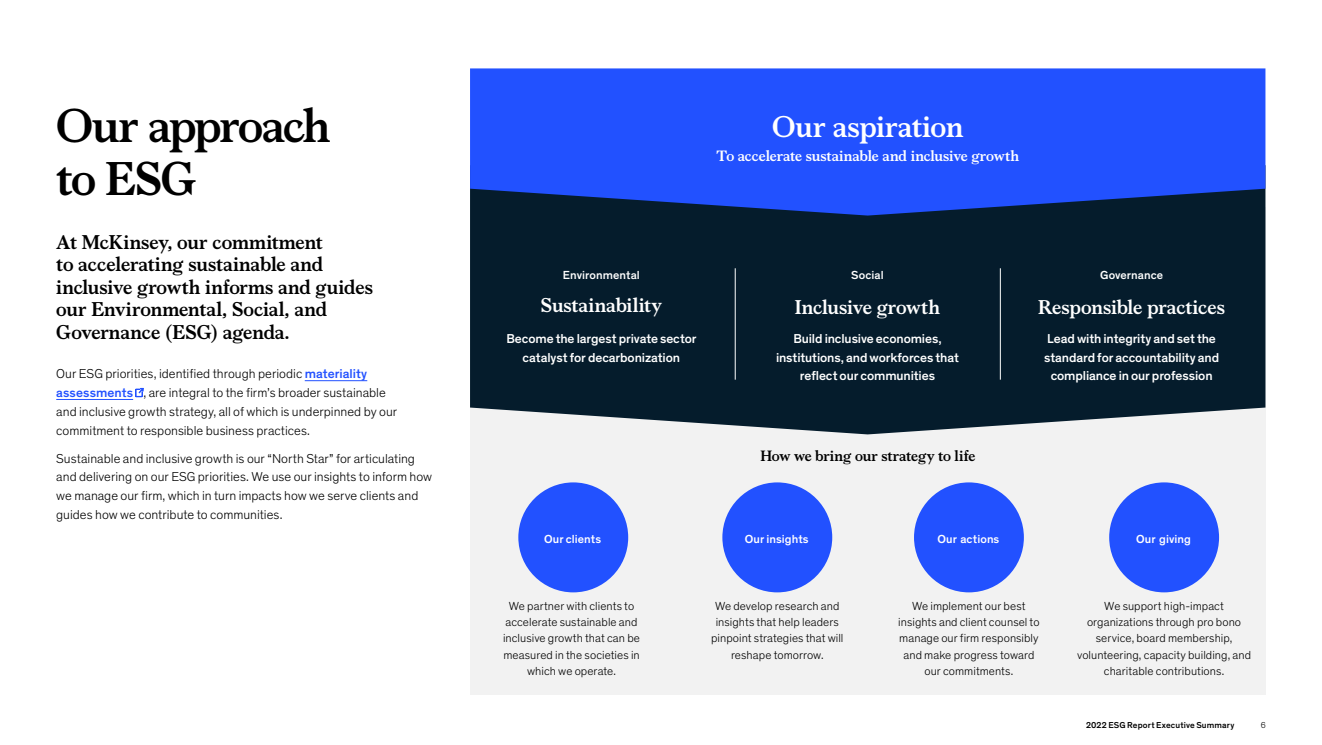
<style>
.page{position:relative;width:1322px;height:745px;background:#fff}
.page>*{position:absolute;margin:0;border:0;box-sizing:border-box;transform-origin:0 0}
.t1{font:700 47.5px/52.5px "Bower";letter-spacing:-.035em;color:#000}
.t2{font:700 30px "Bower";color:#fff}
.t3{font:700 20px/22.5px "Bower";letter-spacing:-.005em;color:#000}
.t4{font:700 20px "Bower";letter-spacing:-.01em;color:#fff}
.t5{font:700 15px "Bower";letter-spacing:-.01em;color:#fff}
.t6{font:700 15px "Bower";letter-spacing:-.01em;color:#000}
.t7{font:300 13.12px/18.8px "Mc Kinsey Sans";color:#000}
.t8{font:500 13.12px/18.1px "Mc Kinsey Sans";letter-spacing:-.005em;color:#fff;text-align:center}
.t9{font:300 11.88px/16.2px "Mc Kinsey Sans";letter-spacing:.005em;color:#000;text-align:center}
.t10{font:500 11.88px "Mc Kinsey Sans";letter-spacing:.005em;color:#fff}
.t11{font:500 8.75px "Mc Kinsey Sans";letter-spacing:.015em;color:#000}
.t12{font:300 8.75px "Mc Kinsey Sans";color:#000}
.s1{font-weight:500;color:#2251ff}
</style>
<div class="page">
<hr style="left:305px;top:380px;width:62px;height:1px;background:#2251ff">
<hr style="left:56px;top:399px;width:77px;height:1px;background:#2251ff">
<svg style="left:135px;top:387px;width:9px;height:10px"></svg>
<div style="left:470px;top:207px;width:795px;height:486px;background:#f2f2f2"></div>
<div style="left:470px;top:215px;width:795px;height:219px;background:#051c2c"></div>
<svg style="left:470px;top:68px;width:795px;height:147px;background:#204cec"></svg>
<hr style="left:1000px;top:268px;width:1px;height:111px;background:#fff">
<hr style="left:735px;top:268px;width:1px;height:111px;background:#fff">
<div style="left:518px;top:482px;width:110px;height:110px;background:#2251ff;border-radius:50%"></div>
<div style="left:722px;top:482px;width:110px;height:110px;background:#2251ff;border-radius:50%"></div>
<div style="left:914px;top:482px;width:110px;height:110px;background:#2251ff;border-radius:50%"></div>
<div style="left:1109px;top:482px;width:110px;height:110px;background:#2251ff;border-radius:50%"></div>
<h2 class="t1" style="left:56px;top:96px;width:276px">Our approach to ESG</h2>
<p class="t3" style="left:56px;top:229px;width:318px">At McKinsey, our commitment<br>to accelerating sustainable and inclusive growth informs and guides our Environmental, Social, and<br>Governance (ESG) agenda.</p>
<p class="t7" style="left:56px;top:363px;width:342px">Our ESG priorities, identified through periodic <span class="s1">materiality assessments</span> , are integral to the firm’s broader sustainable and inclusive growth strategy, all of which is underpinned by our commitment to responsible business practices.</p>
<p class="t7" style="left:56px;top:448px;width:377px">Sustainable and inclusive growth is our “North Star” for articulating and delivering on our ESG priorities. We use our insights to inform how we manage our firm, which in turn impacts how we serve clients and guides how we contribute to communities.</p>
<h3 class="t2" style="left:772px;top:105px;width:193px">Our aspiration</h3>
<p class="t5" style="left:716px;top:145px;width:304px">To accelerate sustainable and inclusive growth</p>
<h4 class="t10" style="left:563px;top:266px;width:79px">Environmental</h4>
<h4 class="t4" style="left:541px;top:290px;width:123px">Sustainability</h4>
<p class="t8" style="left:506px;top:329px;width:192px">Become the largest private sector catalyst for decarbonization</p>
<h4 class="t10" style="left:851px;top:266px;width:34px">Social</h4>
<h4 class="t4" style="left:795px;top:292px;width:147px">Inclusive growth</h4>
<p class="t8" style="left:776px;top:329px;width:184px">Build inclusive economies, institutions, and workforces that reflect our communities</p>
<h3 class="t6" style="left:760px;top:444px;width:217px">How we bring our strategy to life</h3>
<h4 class="t10" style="left:1100px;top:266px;width:64px">Governance</h4>
<h4 class="t4" style="left:1038px;top:292px;width:189px">Responsible practices</h4>
<p class="t8" style="left:1044px;top:329px;width:177px">Lead with integrity and set the standard for accountability and compliance in our profession</p>
<h4 class="t10" style="left:544px;top:529px;width:59px">Our clients</h4>
<p class="t9" style="left:503px;top:596px;width:138px">We partner with clients to accelerate sustainable and inclusive growth that can be measured in the societies in which we operate.</p>
<h4 class="t10" style="left:745px;top:529px;width:65px">Our insights</h4>
<p class="t9" style="left:711px;top:596px;width:134px">We develop research and insights that help leaders pinpoint strategies that will reshape tomorrow.</p>
<h4 class="t10" style="left:937px;top:529px;width:63px">Our actions</h4>
<p class="t9" style="left:898px;top:596px;width:143px">We implement our best insights and client counsel to manage our firm responsibly and make progress toward our commitments.</p>
<h4 class="t10" style="left:1136px;top:529px;width:56px">Our giving</h4>
<p class="t9" style="left:1077px;top:596px;width:175px">We support high-impact organizations through pro bono service, board membership, volunteering, capacity building, and charitable contributions.</p>
<p class="t11" style="left:1086px;top:718px;width:150px">2022 ESG Report Executive Summary</p>
<p class="t12" style="left:1260px;top:718px;width:6px">6</p>
</div>
